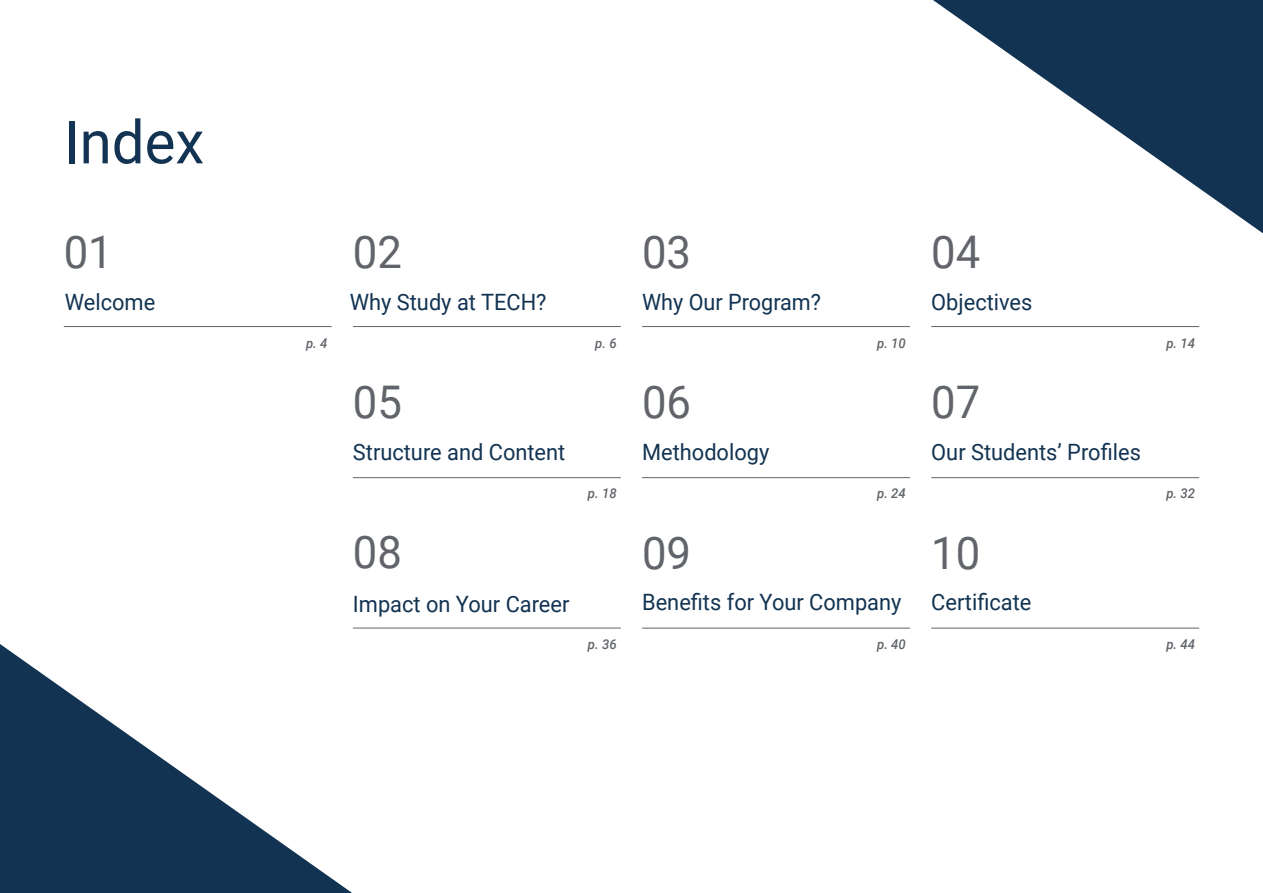
<style>
.page{position:relative;width:1263px;height:893px;background:#fff}
.page>*{position:absolute;margin:0;border:0;box-sizing:border-box;transform-origin:0 0}
.t1{font:60px "Roboto";color:#123352}
.t2{font:45px "Roboto";color:#61646a}
.t3{font:22.5px "Roboto";color:#123352}
.t4{font:22.5px "Roboto";color:#123352;scale:.96 1}
.t5{font:italic 500 13.5px "Roboto";color:#61646a}
</style>
<div class="page">
<hr style="left:64px;top:326px;width:268px;height:1px;background:#61646a">
<hr style="left:353px;top:477px;width:268px;height:1px;background:#61646a">
<hr style="left:353px;top:326px;width:268px;height:1px;background:#61646a">
<hr style="left:642px;top:477px;width:268px;height:1px;background:#61646a">
<hr style="left:353px;top:628px;width:268px;height:1px;background:#61646a">
<hr style="left:642px;top:628px;width:268px;height:1px;background:#61646a">
<hr style="left:931px;top:628px;width:268px;height:1px;background:#61646a">
<hr style="left:642px;top:326px;width:268px;height:1px;background:#61646a">
<hr style="left:931px;top:477px;width:268px;height:1px;background:#61646a">
<hr style="left:931px;top:326px;width:268px;height:1px;background:#61646a">
<svg style="left:0;top:644px;width:352px;height:249px"></svg>
<svg style="left:933px;top:0;width:330px;height:233px"></svg>
<h1 class="t1" style="left:64px;top:100px;width:142px">Index</h1>
<h2 class="t2" style="left:64px;top:220px;width:51px">01</h2>
<p class="t3" style="left:65px;top:286px;width:92px">Welcome</p>
<p class="t5" style="left:306px;top:333px;width:23px">p. 4</p>
<h2 class="t2" style="left:353px;top:220px;width:51px">02</h2>
<h2 class="t2" style="left:642px;top:220px;width:51px">03</h2>
<h2 class="t2" style="left:931px;top:220px;width:51px">04</h2>
<p class="t3" style="left:350px;top:286px;width:198px">Why Study at TECH?</p>
<p class="t4" style="left:642px;top:286px;width:188px">Why Our Program?</p>
<p class="t3" style="left:931px;top:286px;width:103px">Objectives</p>
<p class="t5" style="left:595px;top:333px;width:23px">p. 6</p>
<p class="t5" style="left:877px;top:333px;width:30px">p. 10</p>
<p class="t5" style="left:1166px;top:333px;width:30px">p. 14</p>
<h2 class="t2" style="left:353px;top:370px;width:51px">05</h2>
<h2 class="t2" style="left:642px;top:370px;width:51px">06</h2>
<h2 class="t2" style="left:931px;top:370px;width:51px">07</h2>
<p class="t3" style="left:353px;top:436px;width:214px">Structure and Content</p>
<p class="t3" style="left:642px;top:436px;width:129px">Methodology</p>
<p class="t3" style="left:931px;top:436px;width:211px">Our Students’ Profiles</p>
<p class="t5" style="left:588px;top:483px;width:30px">p. 18</p>
<p class="t5" style="left:877px;top:483px;width:30px">p. 24</p>
<p class="t5" style="left:1166px;top:483px;width:30px">p. 32</p>
<h2 class="t2" style="left:353px;top:520px;width:51px">08</h2>
<h2 class="t2" style="left:642px;top:521px;width:51px">09</h2>
<h2 class="t2" style="left:931px;top:521px;width:51px">10</h2>
<p class="t3" style="left:353px;top:588px;width:218px">Impact on Your Career</p>
<p class="t3" style="left:642px;top:586px;width:261px">Benefits for Your Company</p>
<p class="t3" style="left:931px;top:586px;width:102px">Certificate</p>
<p class="t5" style="left:588px;top:635px;width:30px">p. 36</p>
<p class="t5" style="left:877px;top:635px;width:30px">p. 40</p>
<p class="t5" style="left:1166px;top:635px;width:30px">p. 44</p>
</div>
